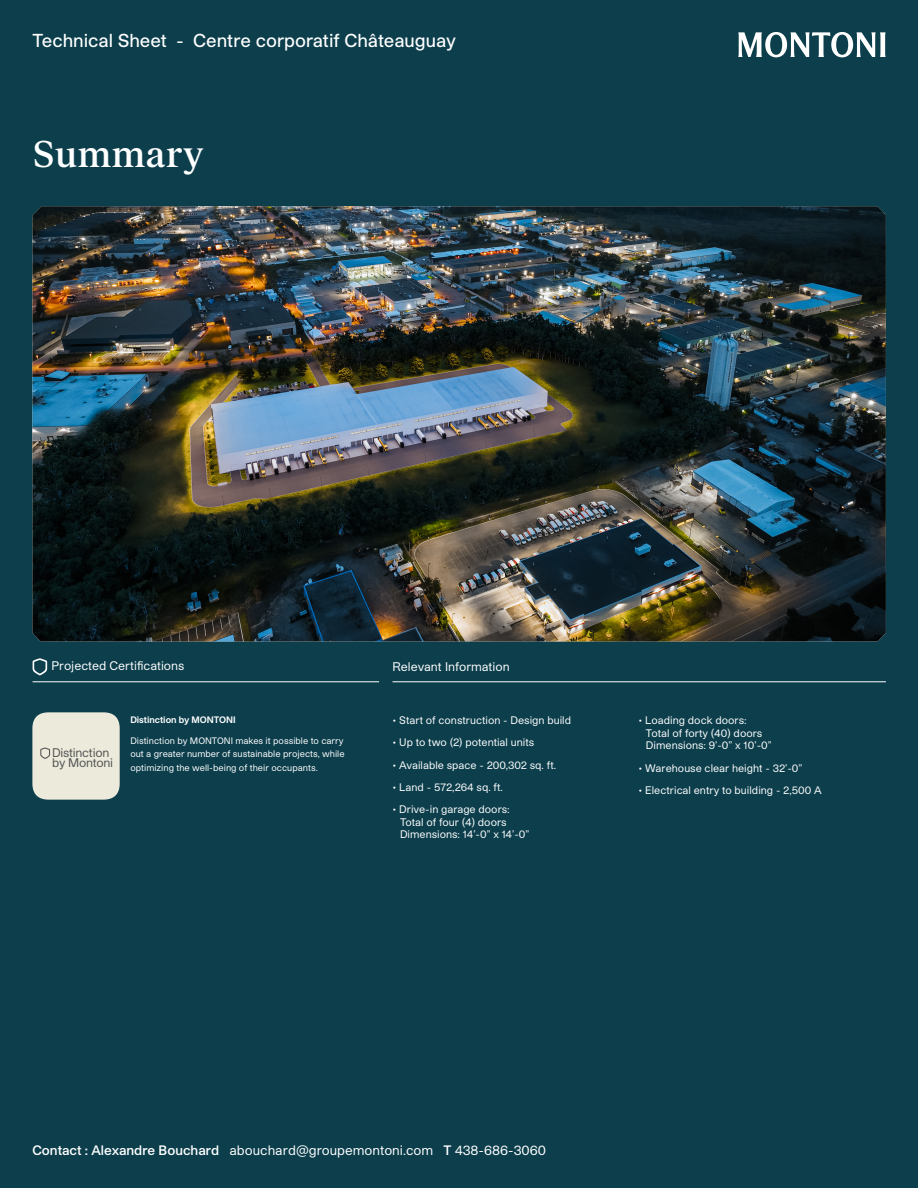
<style>
.page{position:relative;width:918px;height:1188px;background:#0c3e4c}
.page>*{position:absolute;margin:0;border:0;box-sizing:border-box;transform-origin:0 0}
.t1{font:500 36px "FK Roman Standard";color:#fff}
.t2{font:500 18px "Studio Pro";color:#fff}
.t3{font:13.2px "Studio Pro";color:#fff}
.t4{font:12px "Studio Pro";color:#fff}
.t5{font:12px "Studio Pro";letter-spacing:-.02em;color:#525253}
.t6{font:10.5px/12.6px "Studio Pro";color:#fff}
.t7{font:9px/13.5px "Studio Pro";color:#fff;text-align:justify}
.t8{font:700 9px "Studio Pro";color:#fff}
.s1{font-weight:600}
</style>
<div class="page">
<svg style="left:738px;top:32px;width:148px;height:25px"></svg>
<hr style="left:33px;top:681px;width:346px;height:1px;background:#fff">
<hr style="left:393px;top:681px;width:493px;height:1px;background:#fff">
<svg style="left:33px;top:658px;width:14px;height:17px"></svg>
<img style="left:32px;top:206px;width:854px;height:435px">
<div style="left:32px;top:712px;width:88px;height:88px;background:#eceada;border-radius:16px"></div>
<svg style="left:40px;top:748px;width:10px;height:11px"></svg>
<h2 class="t2" style="left:32px;top:28px;width:425px">Technical Sheet - Centre corporatif Châteauguay</h2>
<p class="t1" style="left:32px;top:126px;width:173px">Summary</p>
<p class="t4" style="left:52px;top:658px;width:134px">Projected Certifications</p>
<p class="t4" style="left:393px;top:659px;width:119px">Relevant Information</p>
<p class="t5" style="left:52px;top:746px;width:59px">Distinction</p>
<p class="t5" style="left:52px;top:755px;width:62px">by Montoni</p>
<p class="t8" style="left:130px;top:713px;width:107px">Distinction by MONTONI</p>
<p class="t7" style="left:130px;top:734px;width:216px">Distinction by MONTONI makes it possible to carry out a greater number of sustainable projects, while optimizing the well-being of their occupants.</p>
<p class="t6" style="left:393px;top:714px;width:180px">• Start of construction - Design build</p>
<p class="t6" style="left:393px;top:736px;width:143px">• Up to two (2) potential units</p>
<p class="t6" style="left:393px;top:758px;width:165px">• Available space - 200,302 sq. ft.</p>
<p class="t6" style="left:393px;top:781px;width:112px">• Land - 572,264 sq. ft.</p>
<p class="t6" style="left:400px;top:803px;width:131px;text-indent:-7px">• Drive-in garage doors:<br>Total of four (4) doors<br>Dimensions: 14’-0” x 14’-0”</p>
<p class="t6" style="left:646px;top:714px;width:127px;text-indent:-7px">• Loading dock doors:<br>Total of forty (40) doors<br>Dimensions: 9’-0” x 10’-0”</p>
<p class="t6" style="left:638px;top:761px;width:165px">• Warehouse clear height - 32’-0”</p>
<p class="t6" style="left:638px;top:783px;width:185px">• Electrical entry to building - 2,500 A</p>
<p class="t3" style="left:32px;top:1142px;width:515px"><span class="s1">Contact : Alexandre Bouchard</span> abouchard@groupemontoni.com <span class="s1">T</span> 438-686-3060</p>
</div>
